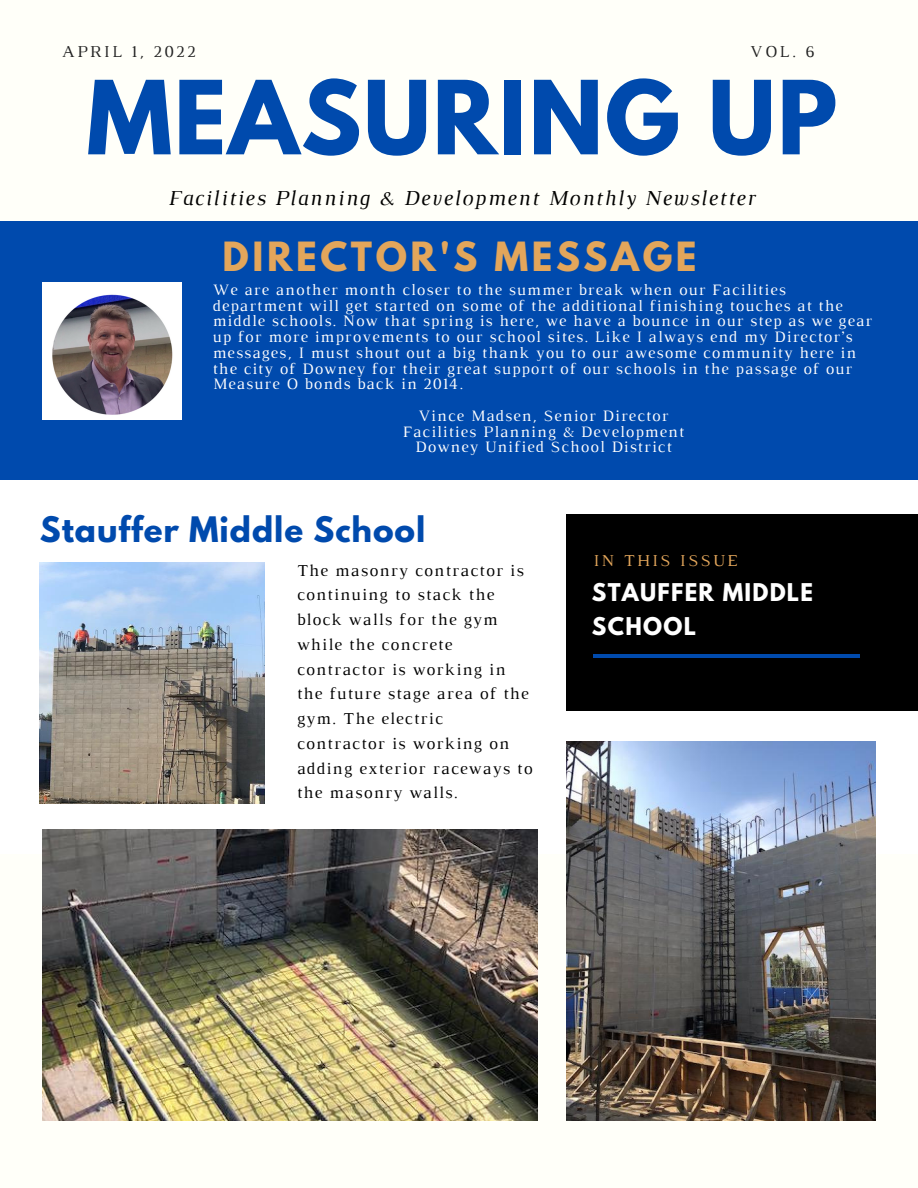
<style>
.page{position:relative;width:918px;height:1188px;background:#fffff9}
.page>*{position:absolute;margin:0;border:0;box-sizing:border-box;transform-origin:0 0}
.t1{font:700 90.45px "League Spartan";letter-spacing:.02em;color:#004aad}
.t2{font:700 35.7px "League Spartan";letter-spacing:.1em;color:#e3a65b}
.t3{font:700 31.2px "League Spartan";letter-spacing:.03em;color:#004aad}
.t4{font:italic 21.75px "Luthier";letter-spacing:.07em;color:#000}
.t5{font:700 21.6px "League Spartan";letter-spacing:.06em;color:#fff}
.t6{font:16.95px/24.8px "Luthier";letter-spacing:.07em;color:#000}
.t7{font:16.95px "Luthier";letter-spacing:.14em;color:#222}
.t8{font:16.95px "Luthier";letter-spacing:.14em;color:#e3a65b}
.t9{font:16.2px/15.8px "Luthier";letter-spacing:.07em;color:#fff}
</style>
<div class="page">
<div style="left:0;top:221px;width:918px;height:373px;background:#004aad"></div>
<div style="left:0;top:481px;width:918px;height:372px;background:#fff"></div>
<div style="left:566px;top:515px;width:352px;height:196px;background:#000"></div>
<img style="left:43px;top:282px;width:138px;height:137px">
<div style="left:154px;top:282px;width:26px;height:26px;background:#fff"></div>
<hr style="left:593px;top:654px;width:267px;height:4px;background:#004aad">
<img style="left:40px;top:562px;width:225px;height:241px">
<img style="left:566px;top:741px;width:310px;height:379px">
<img style="left:43px;top:830px;width:495px;height:291px">
<p class="t7" style="left:62px;top:45px;width:135px">APRIL 1, 2022</p>
<p class="t7" style="left:750px;top:45px;width:66px">VOL. 6</p>
<p class="t1" style="left:87px;top:73px;width:752px">MEASURING UP</p>
<p class="t4" style="left:168px;top:190px;width:588px">Facilities Planning &amp; Development Monthly Newsletter</p>
<p class="t2" style="left:223px;top:239px;width:475px">DIRECTOR'S MESSAGE</p>
<p class="t9" style="left:213px;top:283px;width:661px">We are another month closer to the summer break when our Facilities department will get started on some of the additional finishing touches at the middle schools. Now that spring is here, we have a bounce in our step as we gear up for more improvements to our school sites. Like I always end my Director’s messages, I must shout out a big thank you to our awesome community here in the city of Downey for their great support of our schools in the passage of our Measure O bonds back in 2014.</p>
<p class="t9" style="left:418px;top:409px;width:252px">Vince Madsen, Senior Director</p>
<p class="t9" style="left:403px;top:425px;width:283px">Facilities Planning &amp; Development</p>
<p class="t9" style="left:415px;top:440px;width:258px">Downey Unified School District</p>
<p class="t3" style="left:40px;top:514px;width:387px">Stauffer Middle School</p>
<p class="t6" style="left:297px;top:559px;width:237px">The masonry contractor is continuing to stack the block walls for the gym while the concrete contractor is working in the future stage area of the gym. The electric contractor is working on adding exterior raceways to the masonry walls.</p>
<p class="t8" style="left:593px;top:555px;width:146px">IN THIS ISSUE</p>
<p class="t5" style="left:592px;top:582px;width:223px">STAUFFER MIDDLE</p>
<p class="t5" style="left:592px;top:616px;width:106px">SCHOOL</p>
</div>
